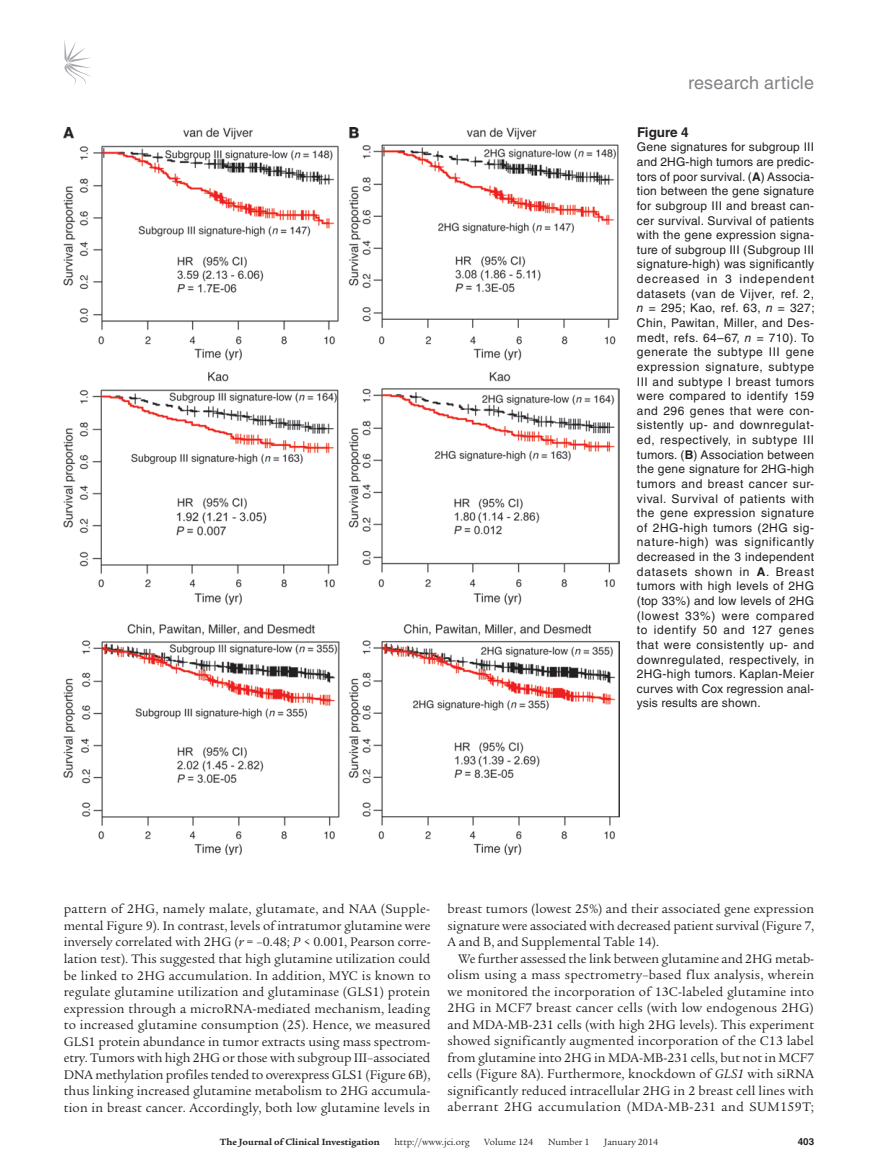
<style>
.page{position:relative;width:878px;height:1175px;background:#fff}
.page>*{position:absolute;margin:0;border:0;box-sizing:border-box;transform-origin:0 0}
.t1{font:18px "Helvetica LT Std";letter-spacing:.01em;color:#808285}
.t2{font:13.5px/16.5px "Legacy Serif Std";letter-spacing:.01em;color:#231f20;text-align:justify}
.t3{font:700 13.5px "Helvetica LT Std";color:#231f20}
.t4{font:12px/14.7px "Helvetica LT Std";letter-spacing:.015em;color:#231f20;text-align:justify}
.t5{font:9.75px "Legacy Serif Std";color:#231f20}
.t6{font:700 9.75px "Legacy Serif Std";color:#231f20}
.t7{font:700 9.75px "Helvetica LT Std";color:#231f20}
.s1{font-weight:700}
.s2{font-style:italic}
</style>
<div class="page">
<svg style="left:64px;top:40px;width:27px;height:45px"></svg>
<img style="left:64px;top:127px;width:556px;height:727px">
<h1 class="t1" style="left:688px;top:73px;width:127px">research article</h1>
<p class="t3" style="left:637px;top:124px;width:53px">Figure 4</p>
<p class="t4" style="left:637px;top:140px;width:179px">Gene signatures for subgroup III and 2HG-high tumors are predic&shy;tors of poor survival. (<span class="s1">A</span>) Associa&shy;tion between the gene signature for subgroup III and breast can&shy;cer survival. Survival of patients with the gene expression signa&shy;ture of subgroup III (Subgroup III signature-high) was significantly decreased in 3 independent datasets (van de Vijver, ref. 2, <span class="s2">n</span> = 295; Kao, ref. 63, <span class="s2">n</span> = 327; Chin, Pawitan, Miller, and Des&shy;medt, refs. 64–67, <span class="s2">n</span> = 710). To generate the subtype III gene expression signature, subtype III and subtype I breast tumors were compared to identify 159 and 296 genes that were con&shy;sistently up- and downregulat&shy;ed, respectively, in subtype III tumors. (<span class="s1">B</span>) Association between the gene signature for 2HG-high tumors and breast cancer sur&shy;vival. Survival of patients with the gene expression signature of 2HG-high tumors (2HG sig&shy;nature-high) was significantly decreased in the 3 independent datasets shown in <span class="s1">A</span>. Breast tumors with high levels of 2HG (top 33%) and low levels of 2HG (lowest 33%) were compared to identify 50 and 127 genes that were consistently up- and downregulated, respectively, in 2HG-high tumors. Kaplan-Meier curves with Cox regression anal&shy;ysis results are shown.</p>
<p class="t2" style="left:64px;top:901px;width:368px">pattern of 2HG, namely malate, glutamate, and NAA (Supple&shy;mental Figure 9). In contrast, levels of intratumor glutamine were inversely correlated with 2HG (<span class="s2">r</span> = –0.48; <span class="s2">P</span> &lt; 0.001, Pearson corre&shy;lation test). This suggested that high glutamine utilization could be linked to 2HG accumulation. In addition, MYC is known to regulate glutamine utilization and glutaminase (GLS1) protein expression through a microRNA-mediated mechanism, leading to increased glutamine consumption (25). Hence, we measured GLS1 protein abundance in tumor extracts using mass spectrom&shy;etry. Tumors with high 2HG or those with subgroup III–associated DNA methylation profiles tended to overexpress GLS1 (Figure 6B), thus linking increased glutamine metabolism to 2HG accumula&shy;tion in breast cancer. Accordingly, both low glutamine levels in</p>
<p class="t2" style="left:447px;top:901px;width:368px">breast tumors (lowest 25%) and their associated gene expression signature were associated with decreased patient survival (Figure 7, A and B, and Supplemental Table 14).</p>
<p class="t2" style="left:447px;top:950px;width:368px;text-indent:11px">We further assessed the link between glutamine and 2HG metab&shy;olism using a mass spectrometry–based flux analysis, wherein we monitored the incorporation of 13C-labeled glutamine into 2HG in MCF7 breast cancer cells (with low endogenous 2HG) and MDA-MB-231 cells (with high 2HG levels). This experiment showed significantly augmented incorporation of the C13 label from glutamine into 2HG in MDA-MB-231 cells, but not in MCF7 cells (Figure 8A). Furthermore, knockdown of <span class="s2">GLS1</span> with siRNA significantly reduced intracellular 2HG in 2 breast cell lines with aberrant 2HG accumulation (MDA-MB-231 and SUM159T;</p>
<p class="t6" style="left:220px;top:1135px;width:161px">The Journal of Clinical Investigation</p>
<p class="t5" style="left:394px;top:1136px;width:77px">http://www.jci.org</p>
<p class="t5" style="left:484px;top:1136px;width:50px">Volume 124</p>
<p class="t5" style="left:548px;top:1136px;width:43px">Number 1</p>
<p class="t5" style="left:604px;top:1136px;width:55px">January 2014</p>
<p class="t7" style="left:797px;top:1135px;width:18px">403</p>
</div>
